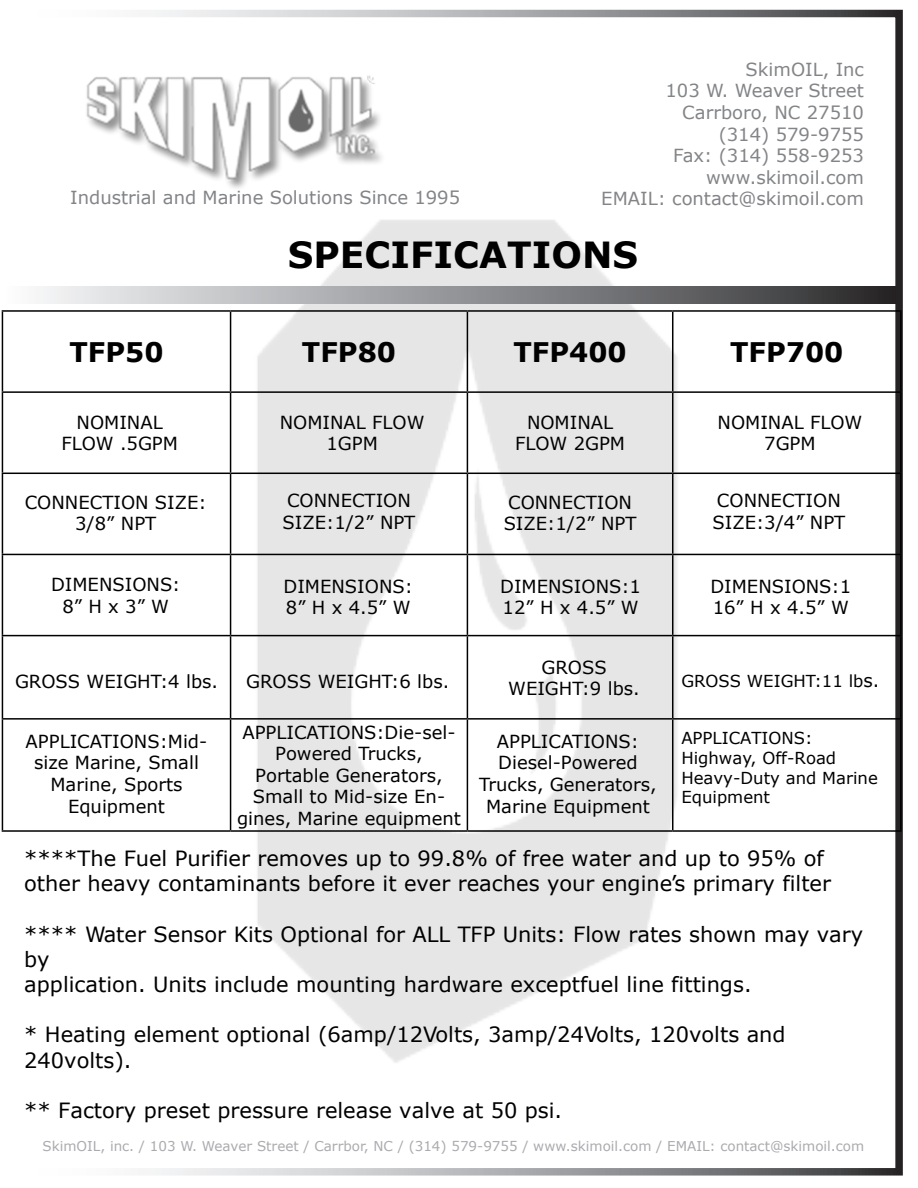
<style>
.page{position:relative;width:918px;height:1188px;background:#fff}
.page>*{position:absolute;margin:0;border:0;box-sizing:border-box;transform-origin:0 0}
.t1{font:700 36px "Verdana";color:#000}
.t2{font:700 27px "Verdana";color:#000}
.t3{font:21px/25.2px "Verdana";color:#000}
.t4{font:18px/21.6px "Verdana";color:#000;text-align:center}
.t5{font:18px "Verdana";color:#828487}
.t6{font:16.5px/19.8px "Verdana";color:#000}
.t7{font:13.5px "Verdana";color:#aaabaf}
.s1{font-size:18px}
</style>
<div class="page">
<img style="left:86px;top:75px;width:296px;height:113px">
<div style="left:12px;top:10px;width:891px;height:1166px;border:8px solid #fff"></div>
<img style="left:207px;top:220px;width:514px;height:843px">
<hr style="left:2px;top:310px;width:229px;height:2px;background:#000">
<hr style="left:2px;top:312px;width:1px;height:79px;background:#000">
<hr style="left:231px;top:310px;width:236px;height:2px;background:#000">
<hr style="left:230px;top:312px;width:1px;height:79px;background:#000">
<hr style="left:467px;top:310px;width:206px;height:2px;background:#000">
<hr style="left:467px;top:312px;width:1px;height:79px;background:#000">
<hr style="left:673px;top:310px;width:229px;height:2px;background:#000">
<hr style="left:672px;top:312px;width:1px;height:79px;background:#000">
<hr style="left:900px;top:312px;width:2px;height:79px;background:#000">
<hr style="left:2px;top:391px;width:229px;height:2px;background:#000">
<hr style="left:2px;top:393px;width:1px;height:80px;background:#000">
<hr style="left:231px;top:391px;width:236px;height:2px;background:#000">
<hr style="left:230px;top:393px;width:1px;height:80px;background:#000">
<hr style="left:467px;top:391px;width:206px;height:2px;background:#000">
<hr style="left:467px;top:393px;width:1px;height:80px;background:#000">
<hr style="left:673px;top:391px;width:229px;height:2px;background:#000">
<hr style="left:672px;top:393px;width:1px;height:80px;background:#000">
<hr style="left:900px;top:393px;width:2px;height:80px;background:#000">
<hr style="left:2px;top:473px;width:229px;height:1px;background:#000">
<hr style="left:2px;top:474px;width:1px;height:80px;background:#000">
<hr style="left:231px;top:473px;width:236px;height:1px;background:#000">
<hr style="left:230px;top:474px;width:1px;height:80px;background:#000">
<hr style="left:467px;top:473px;width:206px;height:1px;background:#000">
<hr style="left:467px;top:474px;width:1px;height:80px;background:#000">
<hr style="left:673px;top:473px;width:229px;height:1px;background:#000">
<hr style="left:672px;top:474px;width:1px;height:80px;background:#000">
<hr style="left:900px;top:474px;width:2px;height:80px;background:#000">
<hr style="left:2px;top:554px;width:229px;height:1px;background:#000">
<hr style="left:2px;top:555px;width:1px;height:80px;background:#000">
<hr style="left:231px;top:554px;width:236px;height:1px;background:#000">
<hr style="left:230px;top:555px;width:1px;height:80px;background:#000">
<hr style="left:467px;top:554px;width:206px;height:1px;background:#000">
<hr style="left:467px;top:555px;width:1px;height:80px;background:#000">
<hr style="left:673px;top:554px;width:229px;height:1px;background:#000">
<hr style="left:672px;top:555px;width:1px;height:80px;background:#000">
<hr style="left:900px;top:555px;width:2px;height:80px;background:#000">
<hr style="left:2px;top:635px;width:229px;height:1px;background:#000">
<hr style="left:2px;top:636px;width:1px;height:82px;background:#000">
<hr style="left:231px;top:635px;width:236px;height:1px;background:#000">
<hr style="left:230px;top:636px;width:1px;height:82px;background:#000">
<hr style="left:467px;top:635px;width:206px;height:1px;background:#000">
<hr style="left:467px;top:636px;width:1px;height:82px;background:#000">
<hr style="left:673px;top:635px;width:229px;height:1px;background:#000">
<hr style="left:672px;top:636px;width:1px;height:82px;background:#000">
<hr style="left:900px;top:636px;width:2px;height:82px;background:#000">
<hr style="left:2px;top:718px;width:229px;height:2px;background:#000">
<hr style="left:2px;top:720px;width:1px;height:110px;background:#000">
<hr style="left:231px;top:718px;width:236px;height:2px;background:#000">
<hr style="left:230px;top:720px;width:1px;height:110px;background:#000">
<hr style="left:467px;top:718px;width:206px;height:2px;background:#000">
<hr style="left:467px;top:720px;width:1px;height:110px;background:#000">
<hr style="left:673px;top:718px;width:229px;height:2px;background:#000">
<hr style="left:672px;top:720px;width:1px;height:110px;background:#000">
<hr style="left:900px;top:720px;width:2px;height:110px;background:#000">
<hr style="left:2px;top:830px;width:229px;height:2px;background:#000">
<hr style="left:231px;top:830px;width:236px;height:2px;background:#000">
<hr style="left:467px;top:830px;width:206px;height:2px;background:#000">
<hr style="left:673px;top:830px;width:229px;height:2px;background:#000">
<div style="left:1px;top:287px;width:895px;height:17px;background:linear-gradient(to right,#fcfeff,#2c2d2f)"></div>
<p class="t5" style="left:70px;top:185px;width:392px">Industrial and Marine Solutions Since 1995</p>
<p class="t5" style="left:746px;top:57px;width:120px">SkimOIL, Inc</p>
<p class="t5" style="left:665px;top:79px;width:200px">103 W. Weaver Street</p>
<p class="t5" style="left:682px;top:100px;width:183px">Carrboro, NC 27510</p>
<p class="t5" style="left:719px;top:122px;width:147px">(314) 579-9755</p>
<p class="t5" style="left:673px;top:143px;width:192px">Fax: (314) 558-9253</p>
<p class="t5" style="left:706px;top:165px;width:159px">www.skimoil.com</p>
<p class="t5" style="left:601px;top:187px;width:264px">EMAIL: contact@skimoil.com</p>
<h1 class="t1" style="left:288px;top:229px;width:352px">SPECIFICATIONS</h1>
<h2 class="t2" style="left:69px;top:333px;width:96px">TFP50</h2>
<h2 class="t2" style="left:302px;top:333px;width:96px">TFP80</h2>
<h2 class="t2" style="left:513px;top:333px;width:115px">TFP400</h2>
<h2 class="t2" style="left:730px;top:333px;width:115px">TFP700</h2>
<p class="t4" style="left:61px;top:411px;width:118px">NOMINAL<br>FLOW .5GPM</p>
<p class="t4" style="left:280px;top:411px;width:146px">NOMINAL FLOW<br>1GPM</p>
<p class="t4" style="left:515px;top:411px;width:112px">NOMINAL<br>FLOW 2GPM</p>
<p class="t4" style="left:718px;top:411px;width:146px">NOMINAL FLOW<br>7GPM</p>
<p class="t4" style="left:25px;top:491px;width:183px">CONNECTION SIZE:<br>3/8” NPT</p>
<p class="t4" style="left:283px;top:490px;width:134px;text-align:left">CONNECTION<br>SIZE:1/2” NPT</p>
<p class="t4" style="left:504px;top:491px;width:134px;text-align:left">CONNECTION<br>SIZE:1/2” NPT</p>
<p class="t4" style="left:713px;top:490px;width:134px;text-align:left">CONNECTION<br>SIZE:3/4” NPT</p>
<p class="t4" style="left:51px;top:574px;width:131px">DIMENSIONS:<br>8” H x 3” W</p>
<p class="t4" style="left:284px;top:575px;width:131px;text-align:left">DIMENSIONS:<br>8” H x 4.5” W</p>
<p class="t4" style="left:500px;top:575px;width:142px;text-align:left">DIMENSIONS:1<br>12” H x 4.5” W</p>
<p class="t4" style="left:710px;top:575px;width:142px;text-align:left">DIMENSIONS:1<br>16” H x 4.5” W</p>
<p class="t4" style="left:15px;top:671px;width:205px">GROSS WEIGHT:4 lbs.</p>
<p class="t4" style="left:246px;top:671px;width:205px">GROSS WEIGHT:6 lbs.</p>
<p class="t4" style="left:508px;top:656px;width:133px">GROSS<br>WEIGHT:9 lbs.</p>
<p class="t6" style="left:681px;top:671px;width:200px">GROSS WEIGHT:11 lb<span class="s1">s.</span></p>
<p class="t4" style="left:26px;top:730px;width:183px">APPLICATIONS:Mid&shy;size Marine, Small<br>Marine, Sports<br>Equipment</p>
<p class="t4" style="left:237px;top:721px;width:225px">APPLICATIONS:Die-sel-<br>Powered Trucks,<br>Portable Generators,<br>Small to Mid-size En&shy;gines, Marine equipment</p>
<p class="t4" style="left:479px;top:730px;width:179px">APPLICATIONS:<br>Diesel-Powered<br>Trucks, Generators,<br>Marine Equipment</p>
<p class="t6" style="left:681px;top:728px;width:198px">APPLICATIONS:<br>Highway, Off-Road<br>Heavy-Duty and Marine<br>Equipment</p>
<p class="t3" style="left:24px;top:846px;width:808px">****The Fuel Purifier removes up to 99.8% of free water and up to 95% of other heavy contaminants before it ever reaches your engine’s primary filter</p>
<p class="t3" style="left:24px;top:921px;width:841px">**** Water Sensor Kits Optional for ALL TFP Units: Flow rates shown may vary by<br>application. Units include mounting hardware exceptfuel line fittings.</p>
<p class="t3" style="left:24px;top:1022px;width:763px">* Heating element optional (6amp/12Volts, 3amp/24Volts, 120volts and<br>240volts).</p>
<p class="t3" style="left:24px;top:1098px;width:540px">** Factory preset pressure release valve at 50 psi.</p>
<p class="t7" style="left:42px;top:1137px;width:823px">SkimOIL, inc. / 103 W. Weaver Street / Carrbor, NC / (314) 579-9755 / www.skimoil.com / EMAIL: contact@skimoil.com</p>
</div>
